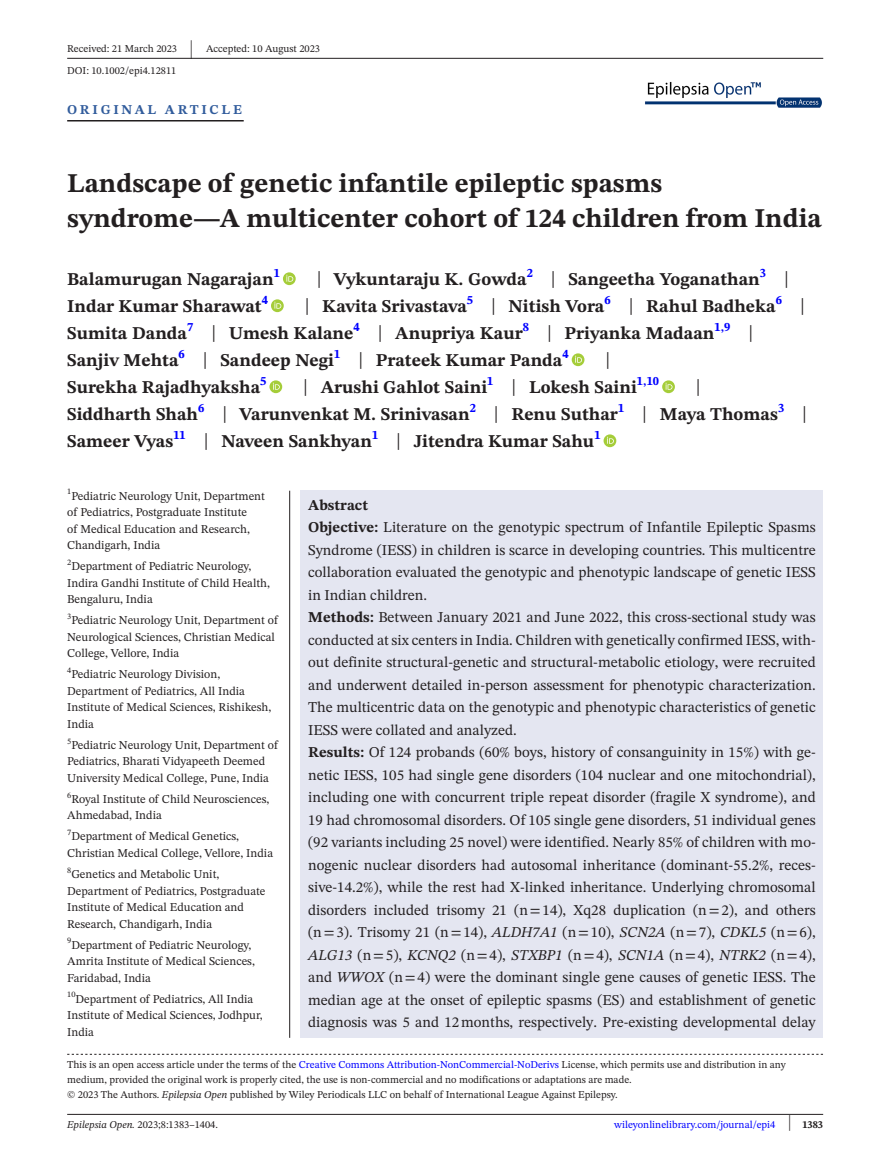
<style>
.page{position:relative;width:893px;height:1174px;background:#fff}
.page>*{position:absolute;margin:0;border:0;box-sizing:border-box;transform-origin:0 0}
.t1{font:700 27px/34.5px "STIX Two Text";color:#231f20}
.t2{font:26.1px "STIX Two Text";color:#231f20;scale:.46 1}
.t3{font:23.4px "STIX Two Text";color:#231f20;scale:.77 1}
.t4{font:700 18px "STIX Two Text";color:#231f20}
.t5{font:15px/22.5px "STIX Two Text";color:#231f20}
.t6{font:700 13.5px "STIX Two Text";letter-spacing:.2em;color:#315c9c}
.t7{font:700 12.6px "STIX Two Text";color:#00f}
.t8{font:12px/16.5px "STIX Two Text";color:#231f20}
.t9{font:10.5px/15px "STIX Two Text";color:#231f20}
.t10{font:10.5px "STIX Two Text";color:#00f}
.t11{font:8.4px "STIX Two Text";color:#231f20}
.s1{font-weight:400;font-size:23.4px}
.s2{font-weight:400;font-size:23.4px;color:#231f20}
.s3{font-weight:700}
.s4{font-style:italic}
.s5{color:#00f}
.s6{font-size:22.05px;color:#231f20}
.s7{font-weight:700;color:#231f20}
</style>
<div class="page">
<hr style="left:67px;top:1114px;width:756px;height:1px;background:#231f20">
<img style="left:645px;top:81px;width:177px;height:27px">
<hr style="left:67px;top:58px;width:756px;height:1px;background:#231f20">
<hr style="left:67px;top:120px;width:177px;height:1px;background:#231f20">
<svg style="left:283px;top:272px;width:13px;height:13px"></svg>
<svg style="left:286px;top:275px;width:7px;height:7px"></svg>
<svg style="left:271px;top:299px;width:13px;height:13px"></svg>
<svg style="left:274px;top:302px;width:7px;height:7px"></svg>
<div style="left:572px;top:353px;width:12px;height:13px;background:#a5cd39;border-radius:50%"></div>
<svg style="left:575px;top:356px;width:7px;height:7px"></svg>
<svg style="left:269px;top:380px;width:13px;height:13px"></svg>
<svg style="left:273px;top:383px;width:7px;height:7px"></svg>
<svg style="left:662px;top:380px;width:13px;height:13px"></svg>
<svg style="left:666px;top:383px;width:6px;height:7px"></svg>
<div style="left:604px;top:434px;width:12px;height:13px;background:#a5cd39;border-radius:50%"></div>
<svg style="left:607px;top:437px;width:7px;height:7px"></svg>
<svg style="left:67px;top:1054px;width:756px;height:1px"></svg>
<div style="left:301px;top:491px;width:522px;height:546px;background:#e4e6f1"></div>
<hr style="left:289px;top:491px;width:1px;height:546px;background:#231f20">
<p class="t9" style="left:67px;top:41px;width:111px">Received: 21 March 2023</p>
<h2 class="t2" style="left:190px;top:30px;width:8px">|</h2>
<p class="t9" style="left:206px;top:41px;width:116px">Accepted: 10 August 2023</p>
<p class="t9" style="left:67px;top:62px;width:111px">DOI: 10.1002/epi4.12811</p>
<p class="t6" style="left:67px;top:100px;width:176px">ORIGINAL ARTICLE</p>
<h1 class="t1" style="left:67px;top:166px;width:756px">Landscape of genetic infantile epileptic spasms syndrome—A multicenter cohort of 124 children from India</h1>
<p class="t4" style="left:67px;top:266px;width:208px">Balamurugan Nagarajan</p>
<p class="t7" style="left:274px;top:264px;width:8px">1</p>
<p class="t4" style="left:317px;top:266px;width:445px"><span class="s1">|</span> Vykuntaraju K. Gowda<sup>2</sup> <span class="s1">|</span> Sangeetha Yoganathan</p>
<p class="t7" style="left:760px;top:264px;width:31px">3 <span class="s2">|</span></p>
<p class="t4" style="left:67px;top:293px;width:196px">Indar Kumar Sharawat</p>
<p class="t7" style="left:262px;top:291px;width:8px">4</p>
<p class="t4" style="left:305px;top:293px;width:472px"><span class="s1">|</span> Kavita Srivastava<sup>5</sup> <span class="s1">|</span> Nitish Vora<sup>6</sup> <span class="s1">|</span> Rahul Badheka</p>
<p class="t7" style="left:776px;top:291px;width:31px">6 <span class="s2">|</span></p>
<p class="t4" style="left:67px;top:320px;width:649px">Sumita Danda<sup>7</sup> <span class="s1">|</span> Umesh Kalane<sup>4</sup> <span class="s1">|</span> Anupriya Kaur<sup>8</sup> <span class="s1">|</span> Priyanka Madaan</p>
<p class="t7" style="left:714px;top:318px;width:40px">1,9 <span class="s2">|</span></p>
<p class="t4" style="left:67px;top:347px;width:497px">Sanjiv Mehta<sup>6</sup> <span class="s1">|</span> Sandeep Negi<sup>1</sup> <span class="s1">|</span> Prateek Kumar Panda</p>
<p class="t7" style="left:562px;top:345px;width:8px">4</p>
<h3 class="t3" style="left:605px;top:344px;width:8px">|</h3>
<p class="t4" style="left:67px;top:374px;width:195px">Surekha Rajadhyaksha</p>
<p class="t7" style="left:260px;top:372px;width:8px">5</p>
<p class="t4" style="left:303px;top:374px;width:335px"><span class="s1">|</span> Arushi Gahlot Saini<sup>1</sup> <span class="s1">|</span> Lokesh Saini</p>
<p class="t7" style="left:637px;top:372px;width:24px">1,10</p>
<h3 class="t3" style="left:696px;top:371px;width:8px">|</h3>
<p class="t4" style="left:67px;top:401px;width:712px">Siddharth Shah<sup>6</sup> <span class="s1">|</span> Varunvenkat M. Srinivasan<sup>2</sup> <span class="s1">|</span> Renu Suthar<sup>1</sup> <span class="s1">|</span> Maya Thomas</p>
<p class="t7" style="left:778px;top:399px;width:31px">3 <span class="s2">|</span></p>
<p class="t4" style="left:67px;top:428px;width:529px">Sameer Vyas<sup>11</sup> <span class="s1">|</span> Naveen Sankhyan<sup>1</sup> <span class="s1">|</span> Jitendra Kumar Sahu</p>
<p class="t7" style="left:594px;top:426px;width:8px">1</p>
<p class="t11" style="left:67px;top:485px;width:6px">1</p>
<p class="t8" style="left:67px;top:487px;width:199px;text-indent:4px">Pediatric Neurology Unit, Department of Pediatrics, Postgraduate Institute<br>of Medical Education and Research, Chandigarh, India</p>
<p class="t11" style="left:67px;top:556px;width:6px">2</p>
<p class="t8" style="left:67px;top:558px;width:204px;text-indent:4px">Department of Pediatric Neurology,<br>Indira Gandhi Institute of Child Health,<br>Bengaluru, India</p>
<p class="t11" style="left:67px;top:610px;width:6px">3</p>
<p class="t8" style="left:67px;top:612px;width:212px;text-indent:4px">Pediatric Neurology Unit, Department of<br>Neurological Sciences, Christian Medical<br>College, Vellore, India</p>
<p class="t11" style="left:67px;top:664px;width:6px">4</p>
<p class="t8" style="left:67px;top:666px;width:206px;text-indent:4px">Pediatric Neurology Division,<br>Department of Pediatrics, All India<br>Institute of Medical Sciences, Rishikesh,<br>India</p>
<p class="t11" style="left:67px;top:734px;width:6px">5</p>
<p class="t8" style="left:67px;top:736px;width:212px;text-indent:4px">Pediatric Neurology Unit, Department of<br>Pediatrics, Bharati Vidyapeeth Deemed<br>University Medical College, Pune, India</p>
<p class="t11" style="left:67px;top:788px;width:6px">6</p>
<p class="t8" style="left:67px;top:790px;width:204px;text-indent:4px">Royal Institute of Child Neurosciences,<br>Ahmedabad, India</p>
<p class="t11" style="left:67px;top:826px;width:6px">7</p>
<p class="t8" style="left:67px;top:828px;width:207px;text-indent:4px">Department of Medical Genetics,<br>Christian Medical College, Vellore, India</p>
<p class="t11" style="left:67px;top:863px;width:6px">8</p>
<p class="t8" style="left:67px;top:865px;width:200px;text-indent:4px">Genetics and Metabolic Unit, Department of Pediatrics, Postgraduate Institute of Medical Education and Research, Chandigarh, India</p>
<p class="t11" style="left:67px;top:934px;width:6px">9</p>
<p class="t8" style="left:67px;top:936px;width:189px;text-indent:4px">Department of Pediatric Neurology,<br>Amrita Institute of Medical Sciences,<br>Faridabad, India</p>
<p class="t8" style="left:67px;top:990px;width:197px"><sup>10</sup>Department of Pediatrics, All India<br>Institute of Medical Sciences, Jodhpur,<br>India</p>
<p class="t5" style="left:308px;top:493px;width:509px"><span class="s3">Abstract<br>Objective:</span> Literature on the genotypic spectrum of Infantile Epileptic Spasms Syndrome (IESS) in children is scarce in developing countries. This multicentre collaboration evaluated the genotypic and phenotypic landscape of genetic IESS in Indian children.<br><span class="s3">Methods:</span> Between January 2021 and June 2022, this cross-sectional study was conducted at six centers in India. Children with genetically confirmed IESS, with&shy;out definite structural-genetic and structural-metabolic etiology, were recruited and underwent detailed in-person assessment for phenotypic characterization.<br>The multicentric data on the genotypic and phenotypic characteristics of genetic IESS were collated and analyzed.<br><span class="s3">Results:</span> Of 124 probands (60% boys, history of consanguinity in 15%) with ge&shy;netic IESS, 105 had single gene disorders (104 nuclear and one mitochondrial), including one with concurrent triple repeat disorder (fragile X syndrome), and 19 had chromosomal disorders. Of 105 single gene disorders, 51 individual genes (92 variants including 25 novel) were identified. Nearly 85% of children with mo&shy;nogenic nuclear disorders had autosomal inheritance (dominant-55.2%, reces&shy;sive-14.2%), while the rest had X-linked inheritance. Underlying chromosomal disorders included trisomy 21 (n=14), Xq28 duplication (n=2), and others (n=3). Trisomy 21 (n=14), <span class="s4">ALDH7A1</span> (n=10), <span class="s4">SCN2A</span> (n=7), <span class="s4">CDKL5</span> (n=6), <span class="s4">ALG13</span> (n=5), <span class="s4">KCNQ2</span> (n=4), <span class="s4">STXBP1</span> (n=4), <span class="s4">SCN1A</span> (n=4), <span class="s4">NTRK2</span> (n=4), and <span class="s4">WWOX</span> (n=4) were the dominant single gene causes of genetic IESS. The median age at the onset of epileptic spasms (ES) and establishment of genetic diagnosis was 5 and 12months, respectively. Pre-existing developmental delay</p>
<p class="t9" style="left:67px;top:1057px;width:720px">This is an open access article under the terms of the <span class="s5">Creative Commons Attribution-NonCommercial-NoDerivs</span> License, which permits use and distribution in any medium, provided the original work is properly cited, the use is non-commercial and no modifications or adaptations are made.<br>© 2023 The Authors. <span class="s4">Epilepsia Open</span> published by Wiley Periodicals LLC on behalf of International League Against Epilepsy.</p>
<p class="t9" style="left:67px;top:1117px;width:152px"><span class="s4">Epilepsia Open.</span> 2023;8:1383–1404.</p>
<p class="t10" style="left:614px;top:1117px;width:210px">wileyonlinelibrary.com/journal/epi4 <span class="s6">|</span> <span class="s7">1383</span></p>
</div>
